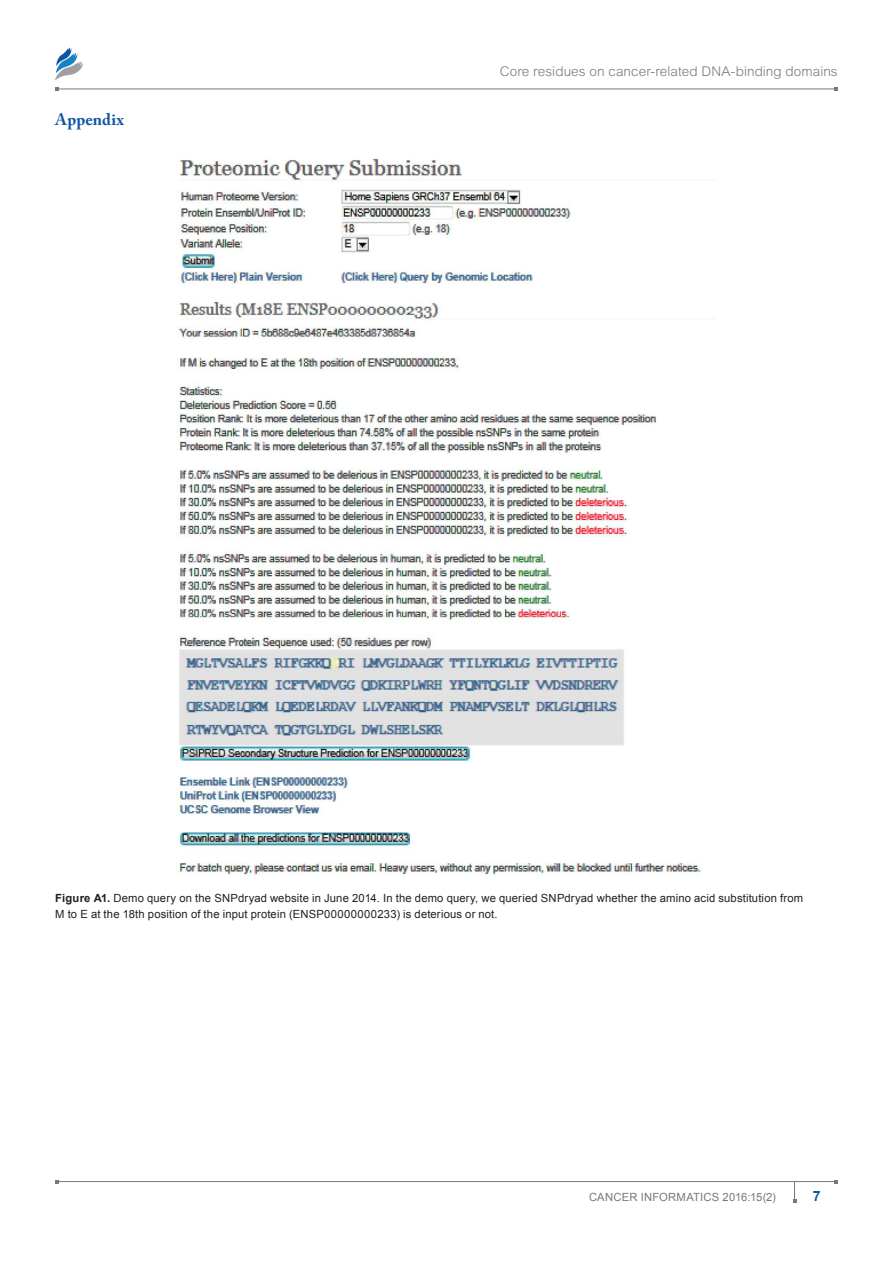
<style>
.page{position:relative;width:893px;height:1263px;background:#fff}
.page>*{position:absolute;margin:0;border:0;box-sizing:border-box;transform-origin:0 0}
.t1{font:700 16.5px "Adobe Caslon Pro";letter-spacing:.005em;color:#1055a4}
.t2{font:700 14.25px "Arial";color:#1055a4}
.t3{font:300 13.5px "Arial MT Std";letter-spacing:.005em;color:#76787b}
.FigC{font:11.25px/16.5px "Arial";letter-spacing:.015em;color:#231f20}
.t4{font:11.25px "Arial";letter-spacing:.015em;color:#76787b}
.s1{font-weight:700}
</style>
<div class="page">
<hr style="left:57px;top:89px;width:779px;height:1px;background:#76787b">
<hr style="left:57px;top:1181px;width:779px;height:1px;background:#76787b">
<img style="left:55px;top:47px;width:29px;height:33px">
<svg style="left:793px;top:1182px;width:3px;height:20px"></svg>
<img style="left:176px;top:158px;width:525px;height:717px">
<h1 class="t1" style="left:55px;top:109px;width:70px">Appendix</h1>
<p class="t3" style="left:500px;top:63px;width:339px">Core residues on cancer-related DNA-binding domains</p>
<p class="FigC" style="left:55px;top:890px;width:749px"><span class="s1">Figure A1.</span> Demo query on the SN Pdryad website in June 2014. In the demo query, we queried SN Pdryad whether the amino acid substitution from<br>M to E at the 18th position of the input protein (ENS</p>
<p class="FigC" style="left:317px;top:906px;width:183px">P00000000233) is deterious or not.</p>
<p class="t4" style="left:589px;top:1189px;width:188px">Cancer Informatics 2016:15(2)</p>
<p class="t2" style="left:813px;top:1186px;width:9px">7</p>
</div>
